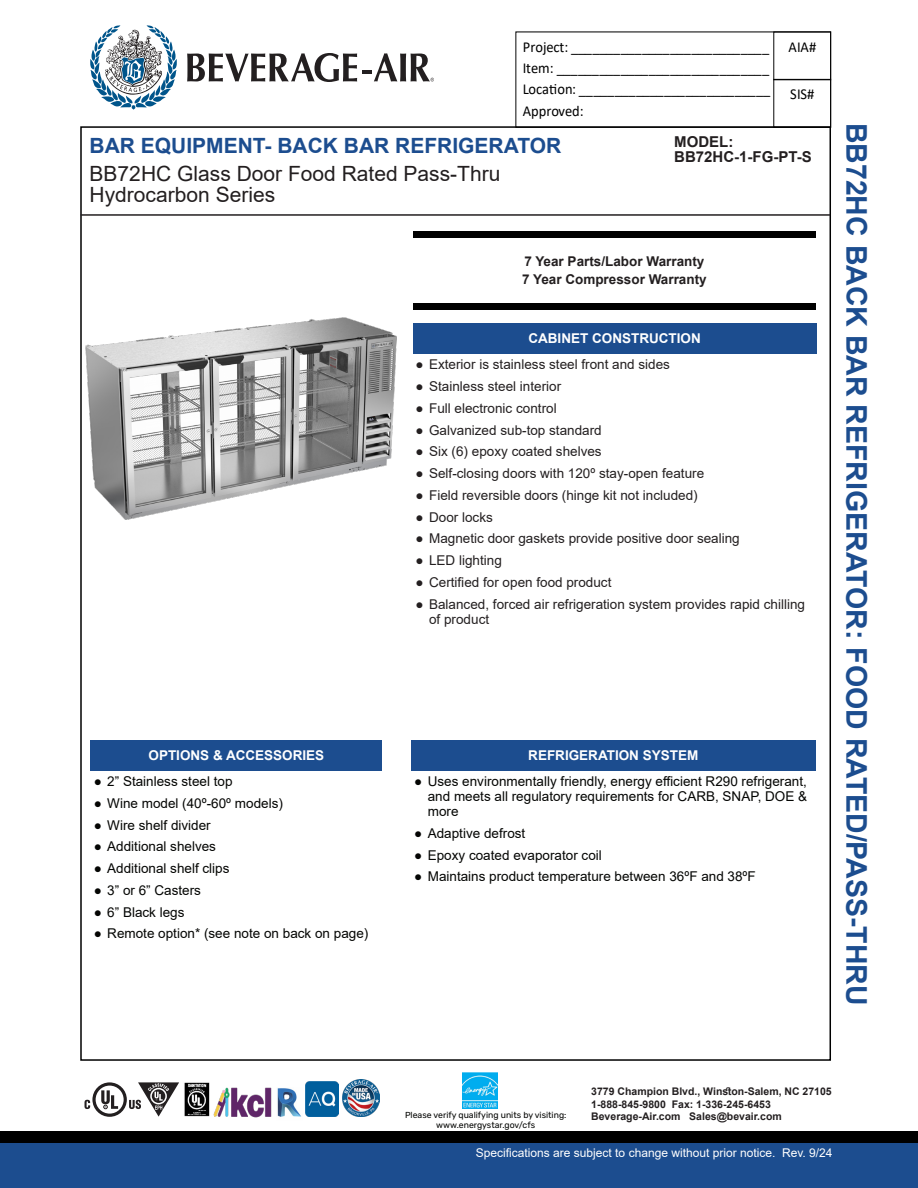
<style>
.page{position:relative;width:918px;height:1188px;background:#fff}
.page>*{position:absolute;margin:0;border:0;box-sizing:border-box;transform-origin:0 0}
.t1{font:700 28.5px "Arial";color:#1c4d8f}
.t2{font:21px/21px "Arial";color:#231f20}
.t3{font:700 21px "Arial";color:#1c4d8f}
.t4{font:15.15px/21.5px "Calibri";color:#000;text-align:justify;scale:.95 1}
.t5{font:700 15px "Arial";color:#231f20}
.t6{font:13.5px/15px "Arial";color:#231f20}
.t7{font:13.5px/15px "Arial";color:#040503;text-align:justify}
.t8{font:700 13.5px "Arial";color:#fff}
.t9{font:700 13.5px/18px "Arial";color:#231f20}
.t10{font:12px "Arial";color:#fff}
.t11{font:700 10.5px/12.6px "Arial";color:#231f20}
.Paragraph_Style_1{font:8.7px "Rubik";color:#040503}
</style>
<div class="page">
<div style="left:515px;top:31px;width:316px;height:97px;border:1px solid #000"></div>
<div style="left:773px;top:31px;width:58px;height:49px;border:1px solid #000"></div>
<div style="left:773px;top:79px;width:58px;height:49px;border:1px solid #000"></div>
<hr style="left:81px;top:214px;width:749px;height:2px;background:#231f20">
<svg style="left:187px;top:53px;width:170px;height:29px"></svg>
<svg style="left:90px;top:25px;width:87px;height:85px"></svg>
<svg style="left:363px;top:53px;width:71px;height:28px"></svg>
<div style="left:411px;top:740px;width:404px;height:30px;background:#1c4d8f"></div>
<div style="left:91px;top:740px;width:291px;height:30px;background:#1c4d8f"></div>
<img style="left:86px;top:317px;width:310px;height:203px">
<div style="left:413px;top:323px;width:403px;height:30px;background:#1c4d8f"></div>
<div style="left:0;top:1131px;width:918px;height:22px;background:#000"></div>
<div style="left:0;top:1143px;width:918px;height:45px;background:#1c4d8f"></div>
<img style="left:342px;top:1079px;width:38px;height:38px">
<img style="left:214px;top:1087px;width:58px;height:31px">
<img style="left:277px;top:1088px;width:25px;height:29px">
<img style="left:305px;top:1082px;width:34px;height:35px">
<svg style="left:85px;top:1082px;width:94px;height:35px"></svg>
<img style="left:184px;top:1082px;width:26px;height:35px">
<img style="left:463px;top:1072px;width:35px;height:36px">
<div style="left:413px;top:231px;width:402px;height:7px;background:#000"></div>
<div style="left:413px;top:303px;width:402px;height:6px;background:#000"></div>
<p class="t4" style="left:523px;top:35px;width:262px">Project: ____________________________ Item: ______________________________ Location: ___________________________ Approved:</p>
<p class="t4" style="left:789px;top:35px;width:31px">AIA#</p>
<p class="t4" style="left:790px;top:83px;width:27px">SIS#</p>
<p class="t3" style="left:90px;top:131px;width:473px">BAR EQUIPMENT- BACK BAR REFRIGERATOR</p>
<p class="t2" style="left:90px;top:163px;width:412px">BB72HC Glass Door Food Rated Pass-Thru<br>Hydrocarbon Series</p>
<p class="t5" style="left:674px;top:131px;width:61px">MODEL:</p>
<p class="t5" style="left:674px;top:147px;width:139px">BB72HC-1-FG-PT-S</p>
<p class="t9" style="left:522px;top:252px;width:186px">7 Year Parts/Labor Warranty<br>7 Year Compressor Warranty</p>
<p class="t8" style="left:528px;top:329px;width:174px">CABINET CONSTRUCTION</p>
<p class="t6" style="left:416px;top:357px;width:256px">● Exterior is stainless steel front and sides</p>
<p class="t6" style="left:416px;top:379px;width:147px">● Stainless steel interior</p>
<p class="t6" style="left:416px;top:400px;width:143px">● Full electronic control</p>
<p class="t6" style="left:416px;top:422px;width:188px">● Galvanized sub-top standard</p>
<p class="t6" style="left:416px;top:444px;width:188px">● Six (6) epoxy coated shelves</p>
<p class="t6" style="left:416px;top:466px;width:290px">● Self-closing doors with 120º stay-open feature</p>
<p class="t6" style="left:416px;top:487px;width:284px">● Field reversible doors (hinge kit not included)</p>
<p class="t6" style="left:416px;top:509px;width:79px">● Door locks</p>
<p class="t6" style="left:416px;top:531px;width:326px">● Magnetic door gaskets provide positive door sealing</p>
<p class="t6" style="left:416px;top:553px;width:88px">● LED lighting</p>
<p class="t6" style="left:416px;top:574px;width:197px">● Certified for open food product</p>
<p class="t6" style="left:429px;top:596px;width:377px;text-indent:-14px">● Balanced, forced air refrigeration system provides rapid chilling of product</p>
<p class="t8" style="left:149px;top:746px;width:177px">OPTIONS &amp; ACCESSORIES</p>
<p class="t8" style="left:528px;top:746px;width:172px">REFRIGERATION SYSTEM</p>
<p class="t7" style="left:94px;top:774px;width:140px">● 2” Stainless steel top</p>
<p class="t7" style="left:94px;top:796px;width:191px">● Wine model (40º-60º models)</p>
<p class="t7" style="left:94px;top:817px;width:119px">● Wire shelf divider</p>
<p class="t7" style="left:94px;top:839px;width:124px">● Additional shelves</p>
<p class="t7" style="left:94px;top:861px;width:137px">● Additional shelf clips</p>
<p class="t7" style="left:94px;top:883px;width:109px">● 3” or 6” Casters</p>
<p class="t7" style="left:94px;top:904px;width:92px">● 6” Black legs</p>
<p class="t7" style="left:94px;top:926px;width:276px">● Remote option* (see note on back on page)</p>
<p class="t7" style="left:428px;top:774px;width:381px;text-indent:-14px">● Uses environmentally friendly, energy efficient R290 refrigerant, and meets all regulatory requirements for CARB, SNAP, DOE &amp; more</p>
<p class="t7" style="left:414px;top:826px;width:113px">● Adaptive defrost</p>
<p class="t7" style="left:414px;top:847px;width:189px">● Epoxy coated evaporator coil</p>
<p class="t7" style="left:414px;top:869px;width:343px">● Maintains product temperature between 36ºF and 38ºF</p>
<p class="t1" style="left:877px;top:123px;width:884px;rotate:90deg">BB72HC BACK BAR REFRIGERATOR: FOOD RATED/PASS-THRU</p>
<p class="t11" style="left:591px;top:1085px;width:242px">3779 Champion Blvd., Winston-Salem, NC 27105<br>1-888-845-9800 Fax: 1-336-245-6453</p>
<p class="Paragraph_Style_1" style="left:405px;top:1110px;width:163px">Please verify qualifying units by visiting:</p>
<p class="t11" style="left:591px;top:1111px;width:192px">Beverage-Air.com Sales@bevair.com</p>
<p class="Paragraph_Style_1" style="left:436px;top:1120px;width:100px">www.energystar.gov/cfs</p>
<p class="t10" style="left:476px;top:1145px;width:358px">Specifications are subject to change without prior notice. Rev. 9/24</p>
</div>
